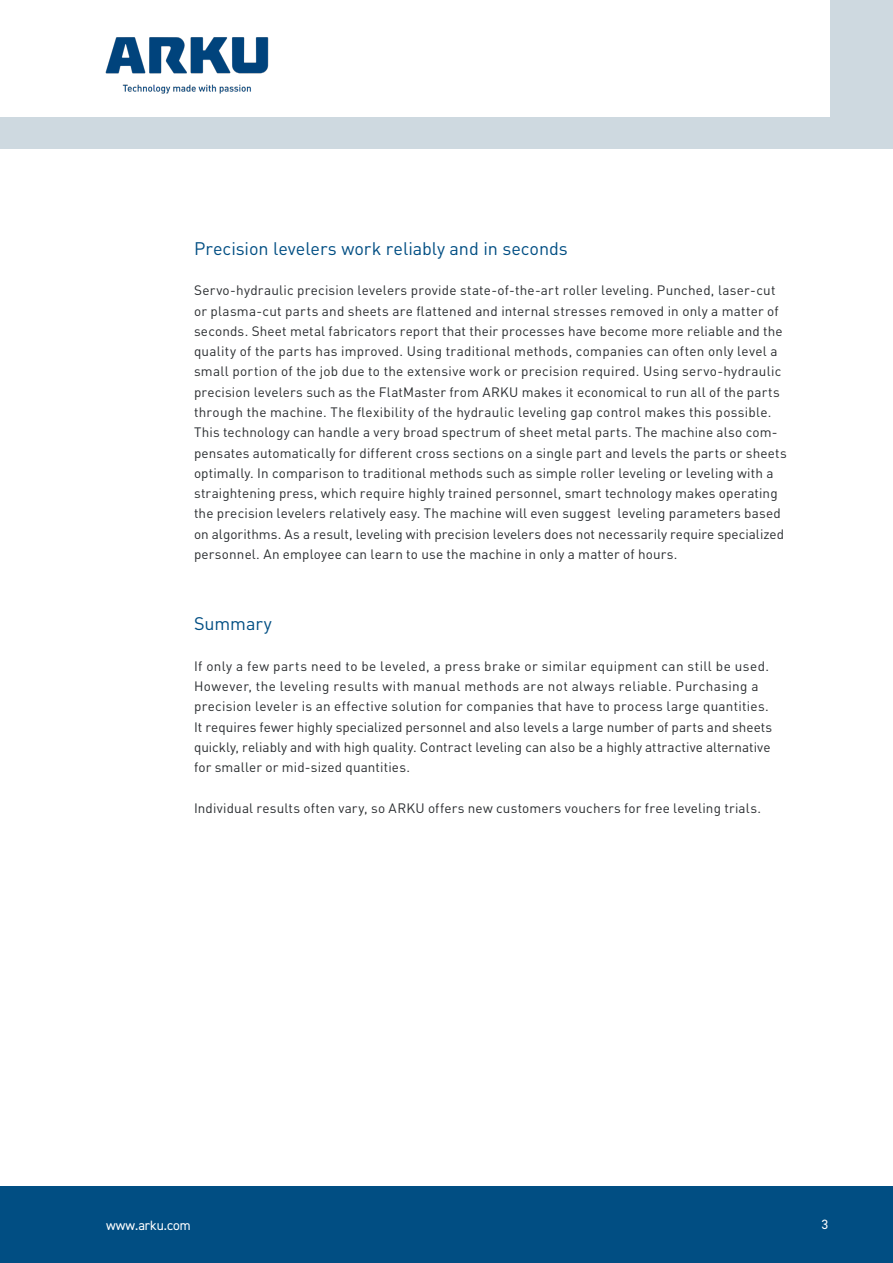
<style>
.page{position:relative;width:893px;height:1263px;background:#fff}
.page>*{position:absolute;margin:0;border:0;box-sizing:border-box;transform-origin:0 0}
.t1{font:18px "DIN Pro";letter-spacing:-.005em;color:#014e83}
.t2{font:13.5px/20.2px "DIN Pro";letter-spacing:.015em;color:#292c2f}
.t3{font:13.5px "DIN2014";color:#fff}
</style>
<div class="page">
<div style="left:0;top:0;width:893px;height:149px;background:#ced9e0"></div>
<div style="left:0;top:0;width:829px;height:117px;background:#fff"></div>
<div style="left:0;top:1186px;width:893px;height:77px;background:#014e83"></div>
<img style="left:105px;top:37px;width:164px;height:57px">
<h1 class="t1" style="left:194px;top:236px;width:375px">Precision levelers work reliably and in seconds</h1>
<p class="t2" style="left:194px;top:280px;width:594px">Servo-hydraulic precision levelers provide state-of-the-art roller leveling. Punched, laser-cut or plasma-cut parts and sheets are flattened and internal stresses removed in only a matter of seconds. Sheet metal fabricators report that their processes have become more reliable and the quality of the parts has improved. Using traditional methods, companies can often only level a small portion of the job due to the extensive work or precision required. Using servo-hydraulic precision levelers such as the FlatMaster from ARKU makes it economical to run all of the parts through the machine. The flexibility of the hydraulic leveling gap control makes this possible.<br>This technology can handle a very broad spectrum of sheet metal parts. The machine also com&shy;pensates automatically for different cross sections on a single part and levels the parts or sheets optimally. In comparison to traditional methods such as simple roller leveling or leveling with a straightening press, which require highly trained personnel, smart technology makes operating the precision levelers relatively easy. The machine will even suggest leveling parameters based on algorithms. As a result, leveling with precision levelers does not necessarily require specialized personnel. An employee can learn to use the machine in only a matter of hours.</p>
<h1 class="t1" style="left:194px;top:611px;width:79px">Summary</h1>
<p class="t2" style="left:194px;top:655px;width:580px">If only a few parts need to be leveled, a press brake or similar equipment can still be used.<br>However, the leveling results with manual methods are not always reliable. Purchasing a precision leveler is an effective solution for companies that have to process large quantities.<br>It requires fewer highly specialized personnel and also levels a large number of parts and sheets quickly, reliably and with high quality. Contract leveling can also be a highly attractive alternative for smaller or mid-sized quantities.</p>
<p class="t2" style="left:194px;top:797px;width:568px">Individual results often vary, so ARKU offers new customers vouchers for free leveling trials.</p>
<p class="t3" style="left:106px;top:1217px;width:86px">www.arku.com</p>
<p class="t3" style="left:822px;top:1216px;width:8px">3</p>
</div>
